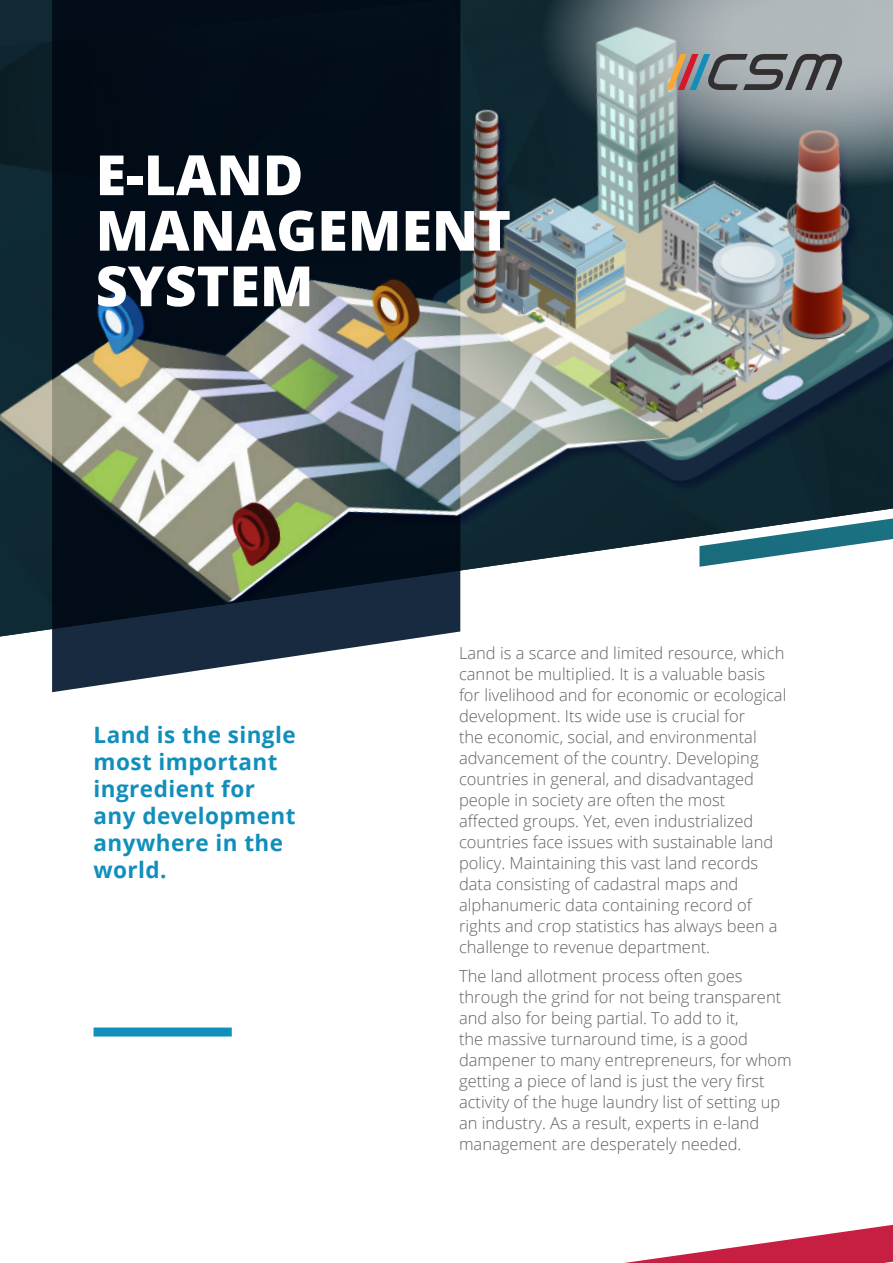
<style>
.page{position:relative;width:893px;height:1263px;background:#fff}
.page>*{position:absolute;margin:0;border:0;box-sizing:border-box;transform-origin:0 0}
.title_1{font:800 55.5px "Open Sans";color:#fff}
.title_4{font:700 22.5px/27px "Open Sans";letter-spacing:.02em;color:#108fbb}
.body_text{font:300 16.5px/21px "Open Sans";color:#616164}
</style>
<div class="page">
<img style="left:0;top:0;width:893px;height:636px">
<svg style="left:540px;top:0;width:353px;height:188px"></svg>
<svg style="left:52px;top:0;width:408px;height:692px;fill:#030e1b"></svg>
<svg style="left:699px;top:446px;width:194px;height:121px"></svg>
<svg style="left:624px;top:1224px;width:269px;height:39px"></svg>
<svg style="left:666px;top:54px;width:176px;height:36px"></svg>
<div style="left:94px;top:1027px;width:138px;height:9px;background:#108fbb"></div>
<p class="title_1" style="left:96px;top:133px;width:209px">E-LAND</p>
<p class="title_1" style="left:96px;top:188px;width:417px">MANAGEMENT</p>
<p class="title_1" style="left:96px;top:244px;width:219px">SYSTEM</p>
<p class="title_4" style="left:94px;top:721px;width:204px">Land is the single most important ingredient for any development anywhere in the world.</p>
<p class="body_text" style="left:459px;top:642px;width:329px">Land is a scarce and limited resource, which cannot be multiplied. It is a valuable basis for livelihood and for economic or ecological development. Its wide use is crucial for<br>the economic, social, and environmental advancement of the country. Developing countries in general, and disadvantaged people in society are often the most affected groups. Yet, even industrialized countries face issues with sustainable land policy. Maintaining this vast land records data consisting of cadastral maps and alphanumeric data containing record of rights and crop statistics has always been a challenge to revenue department.</p>
<p class="body_text" style="left:459px;top:965px;width:334px">The land allotment process often goes through the grind for not being transparent and also for being partial. To add to it,<br>the massive turnaround time, is a good dampener to many entrepreneurs, for whom getting a piece of land is just the very first activity of the huge laundry list of setting up an industry. As a result, experts in e-land management are desperately needed.</p>
</div>
